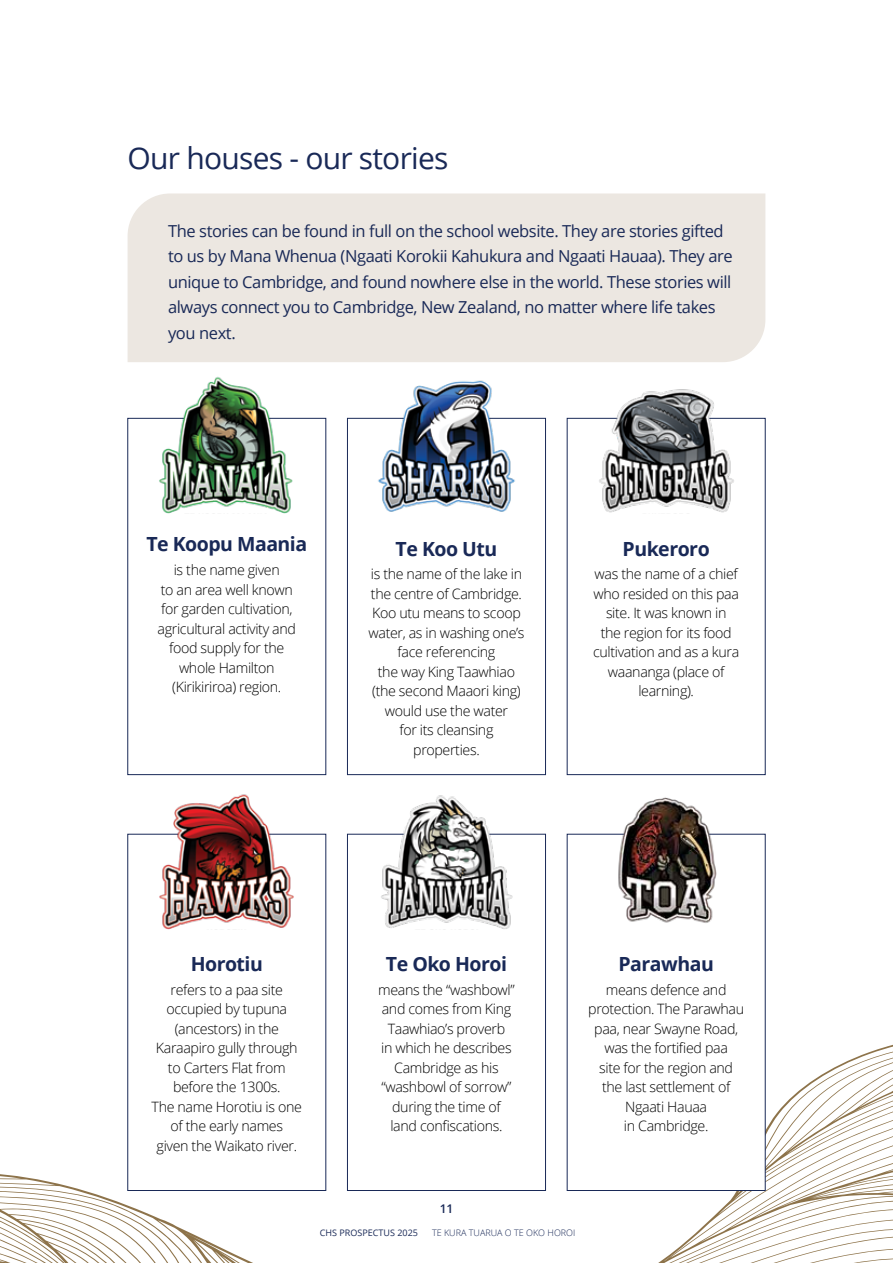
<style>
.page{position:relative;width:893px;height:1263px;background:#fff}
.page>*{position:absolute;margin:0;border:0;box-sizing:border-box;transform-origin:0 0}
.t1{font:30px "Open Sans";letter-spacing:-.025em;color:#192957}
.t2{font:700 19.5px "Open Sans";letter-spacing:-.025em;color:#192957}
.t3{font:16.5px/25.5px "Open Sans";letter-spacing:-.025em;color:#192957}
.t4{font:300 14.25px/19.5px "Open Sans";letter-spacing:-.025em;color:#000;text-align:center}
.t5{font:600 12px "Open Sans";color:#192957}
.t6{font:300 9px "Open Sans";color:#192957}
.t7{font:9px "Open Sans";color:#192957}
</style>
<div class="page">
<svg style="left:0;top:921px;width:893px;height:342px"></svg>
<div style="left:128px;top:193px;width:637px;height:169px;background:#ece7e1"></div>
<img style="left:146px;top:377px;width:162px;height:136px">
<div style="left:347px;top:418px;width:199px;height:357px;background:#fff;border:1px solid #192957"></div>
<img style="left:365px;top:380px;width:162px;height:132px">
<img style="left:585px;top:389px;width:162px;height:124px">
<div style="left:128px;top:834px;width:198px;height:357px;background:#fff"></div>
<img style="left:146px;top:794px;width:162px;height:135px">
<div style="left:347px;top:834px;width:199px;height:357px;background:#fff;border:1px solid #192957"></div>
<img style="left:365px;top:795px;width:162px;height:134px">
<div style="left:567px;top:834px;width:198px;height:357px;background:#fff"></div>
<img style="left:585px;top:797px;width:162px;height:126px">
<h1 class="t1" style="left:128px;top:138px;width:322px">Our houses - our stories</h1>
<p class="t3" style="left:168px;top:218px;width:566px">The stories can be found in full on the school website. They are stories gifted to us by Mana Whenua (Ngaati Korokii Kahukura and Ngaati Hauaa). They are unique to Cambridge, and found nowhere else in the world. These stories will always connect you to Cambridge, New Zealand, no matter where life takes you next.</p>
<h2 class="t2" style="left:146px;top:530px;width:162px">Te Koopu Maania</h2>
<p class="t4" style="left:158px;top:560px;width:140px">is the name given<br>to an area well known for garden cultivation, agricultural activity and food supply for the whole Hamilton (Kirikiriroa) region.</p>
<h2 class="t2" style="left:396px;top:535px;width:103px">Te Koo Utu</h2>
<p class="t4" style="left:368px;top:564px;width:157px">is the name of the lake in the centre of Cambridge.<br>Koo utu means to scoop water, as in washing one’s face referencing<br>the way King Taawhiao (the second Maaori king) would use the water<br>for its cleansing properties.</p>
<h2 class="t2" style="left:623px;top:535px;width:89px">Pukeroro</h2>
<p class="t4" style="left:593px;top:564px;width:148px">was the name of a chief who resided on this paa site. It was known in<br>the region for its food cultivation and as a kura waananga (place of learning).</p>
<h2 class="t2" style="left:191px;top:950px;width:74px">Horotiu</h2>
<p class="t4" style="left:152px;top:979px;width:152px">refers to a paa site occupied by tupuna (ancestors) in the<br>Karaapiro gully through to Carters Flat from before the 1300s.<br>The name Horotiu is one of the early names<br>given the Waikato river.</p>
<h2 class="t2" style="left:386px;top:950px;width:123px">Te Oko Horoi</h2>
<p class="t4" style="left:378px;top:979px;width:138px">means the “washbowl” and comes from King<br>Taawhiao’s proverb<br>in which he describes<br>Cambridge as his “washbowl of sorrow” during the time of land confiscations.</p>
<h2 class="t2" style="left:618px;top:950px;width:97px">Parawhau</h2>
<p class="t4" style="left:588px;top:979px;width:157px">means defence and protection. The Parawhau paa, near Swayne Road, was the fortified paa<br>site for the region and the last settlement of<br>Ngaati Hauaa<br>in Cambridge.</p>
<p class="t5" style="left:440px;top:1200px;width:15px">11</p>
<p class="t7" style="left:320px;top:1227px;width:100px">CHS PROSPECTUS 2025</p>
<p class="t6" style="left:432px;top:1227px;width:145px">TE KURA TUARUA O TE OKO HOROI</p>
</div>
